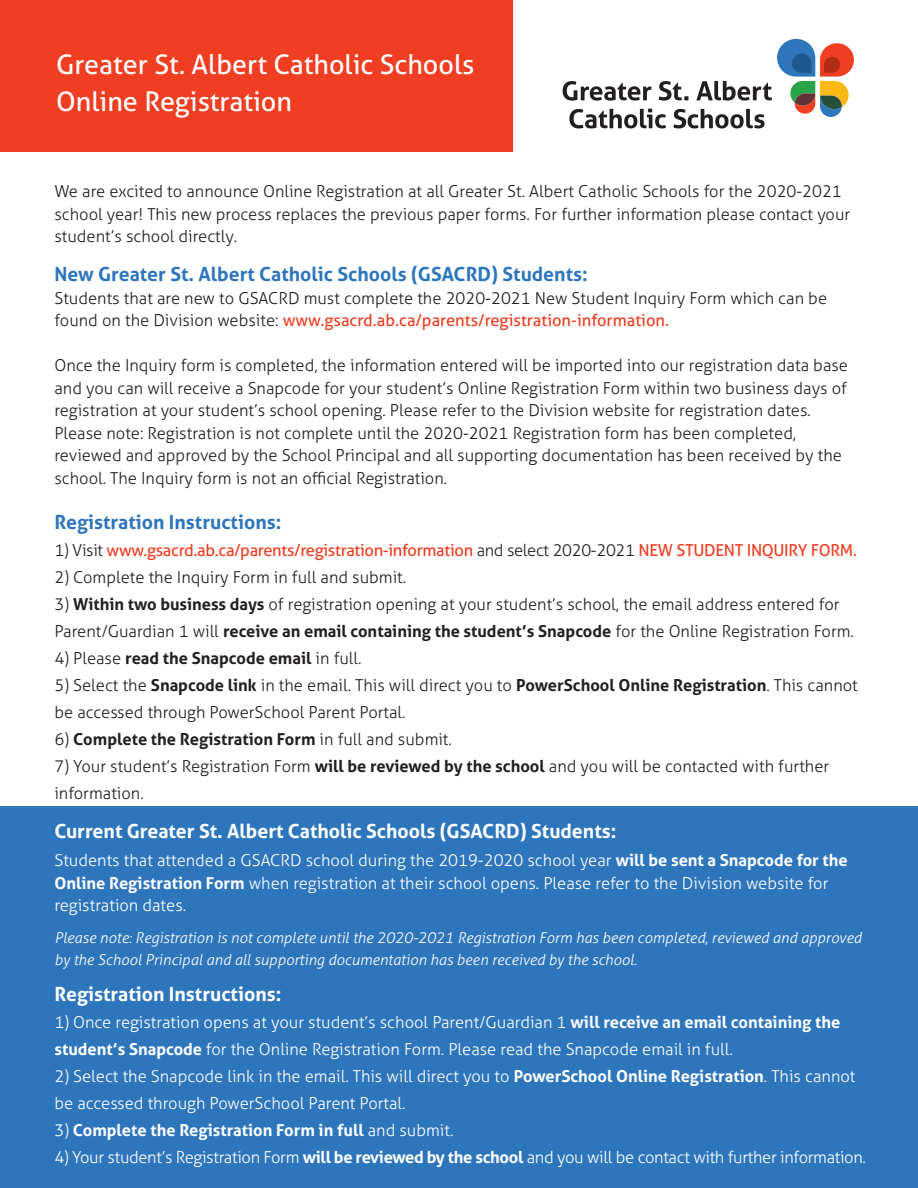
<style>
.page{position:relative;width:918px;height:1188px;background:#fff}
.page>*{position:absolute;margin:0;border:0;box-sizing:border-box;transform-origin:0 0}
.t1{font:27px/37.5px "Aller";color:#fff}
.t2{font:700 19.5px "Aller";color:#fff}
.t3{font:700 19.5px "Aller";color:#2e76bc}
.t4{font:300 16.5px/22.5px "Aller";color:#231f20}
.t5{font:300 16.5px/27px "Aller";color:#fff}
.t6{font:300 16.5px "Aller";letter-spacing:-.02em;color:#fff}
.t7{font:16.5px "Aller";letter-spacing:-.02em;color:#ef3e22}
.t8{font:700 16.5px "Aller";color:#231f20}
.t9{font:700 16.5px "Aller";color:#fff}
.t10{font:italic 300 15px/22.5px "Aller";color:#fff}
.s1{font-weight:400;color:#ef3e22}
.s2{font-weight:300;color:#231f20}
.s3{font-weight:700}
.s4{font-weight:300}
</style>
<div class="page">
<div style="left:0;top:806px;width:918px;height:382px;background:#2e76bc"></div>
<div style="left:0;top:0;width:513px;height:151px;background:#ef3e22"></div>
<svg style="left:563px;top:39px;width:291px;height:89px"></svg>
<p class="t1" style="left:56px;top:46px;width:420px">Greater St. Albert Catholic Schools<br>Online Registration</p>
<p class="t4" style="left:54px;top:180px;width:797px">We are excited to announce Online Registration at all Greater St. Albert Catholic Schools for the 2020-2021 school year! This new process replaces the previous paper forms. For further information please contact your student’s school directly.</p>
<p class="t3" style="left:54px;top:262px;width:535px">New Greater St. Albert Catholic Schools (GSACRD) Students:</p>
<p class="t4" style="left:54px;top:287px;width:774px">Students that are new to GSACRD must complete the 2020-2021 New Student Inquiry Form which can be found on the Division website: <span class="s1">www.gsacrd.ab.ca/parents/registration-information.</span></p>
<p class="t4" style="left:54px;top:354px;width:795px;text-align:justify">Once the Inquiry form is completed, the information entered will be imported into our registration data base and you can will receive a Snapcode for your student’s Online Registration Form within two business days of registration at your student’s school opening. Please refer to the Division website for registration dates.</p>
<p class="t4" style="left:54px;top:422px;width:789px">Please note: Registration is not complete until the 2020-2021 Registration form has been completed, reviewed and approved by the School Principal and all supporting documentation has been received by the school. The Inquiry form is not an official Registration.</p>
<p class="t3" style="left:54px;top:510px;width:229px">Registration Instructions:</p>
<p class="t7" style="left:54px;top:540px;width:804px"><span class="s2">1) Visit</span> www.gsacrd.ab.ca/parents/registration-information <span class="s2">and select 2020-2021</span> NEW STUDENT INQUIRY FORM.</p>
<p class="t4" style="left:54px;top:566px;width:353px">2) Complete the Inquiry Form in full and submit.</p>
<p class="t4" style="left:54px;top:593px;width:787px">3) <span class="s3">Within two business days</span> of registration opening at your student’s school, the email address entered for</p>
<p class="t4" style="left:54px;top:620px;width:801px">Parent/Guardian 1 will <span class="s3">receive an email containing the student’s Snapcode</span> for the Online Registration Form.</p>
<p class="t8" style="left:54px;top:648px;width:309px"><span class="s4">4) Please</span> read the Snapcode email <span class="s4">in full.</span></p>
<p class="t4" style="left:54px;top:672px;width:805px;line-height:27px">5) Select the <span class="s3">Snapcode link</span> in the email. This will direct you to <span class="s3">PowerSchool Online Registration</span>. This cannot be accessed through PowerSchool Parent Portal.</p>
<p class="t8" style="left:54px;top:729px;width:399px"><span class="s4">6)</span> Complete the Registration Form <span class="s4">in full and submit.</span></p>
<p class="t4" style="left:54px;top:753px;width:776px;line-height:27px">7) Your student’s Registration Form <span class="s3">will be reviewed by the school</span> and you will be contacted with further information.</p>
<p class="t2" style="left:54px;top:819px;width:564px">Current Greater St. Albert Catholic Schools (GSACRD) Students:</p>
<p class="t5" style="left:54px;top:849px;width:795px;line-height:22.5px">Students that attended a GSACRD school during the 2019-2020 school year <span class="s3">will be sent a Snapcode for the<br>Online Registration Form</span> when registration at their school opens. Please refer to the Division website for</p>
<p class="t5" style="left:54px;top:892px;width:133px">registration dates.</p>
<p class="t10" style="left:54px;top:926px;width:809px">Please note: Registration is not complete until the 2020-2021 Registration Form has been completed, reviewed and approved by the School Principal and all supporting documentation has been received by the school.</p>
<p class="t2" style="left:54px;top:982px;width:229px">Registration Instructions:</p>
<p class="t5" style="left:54px;top:1009px;width:787px">1) Once registration opens at your student’s school Parent/Guardian 1 <span class="s3">will receive an email containing the student’s Snapcode</span> for the Online Registration Form. Please read the Snapcode email in full.</p>
<p class="t5" style="left:54px;top:1063px;width:803px">2) Select the Snapcode link in the email. This will direct you to <span class="s3">PowerSchool Online Registration</span>. This cannot be accessed through PowerSchool Parent Portal.</p>
<p class="t9" style="left:54px;top:1120px;width:401px"><span class="s4">3)</span> Complete the Registration Form in full <span class="s4">and submit.</span></p>
<p class="t6" style="left:54px;top:1148px;width:813px">4) Your student’s Registration Form <span class="s3">will be reviewed by the school</span> and you will be contact with further information.</p>
</div>
